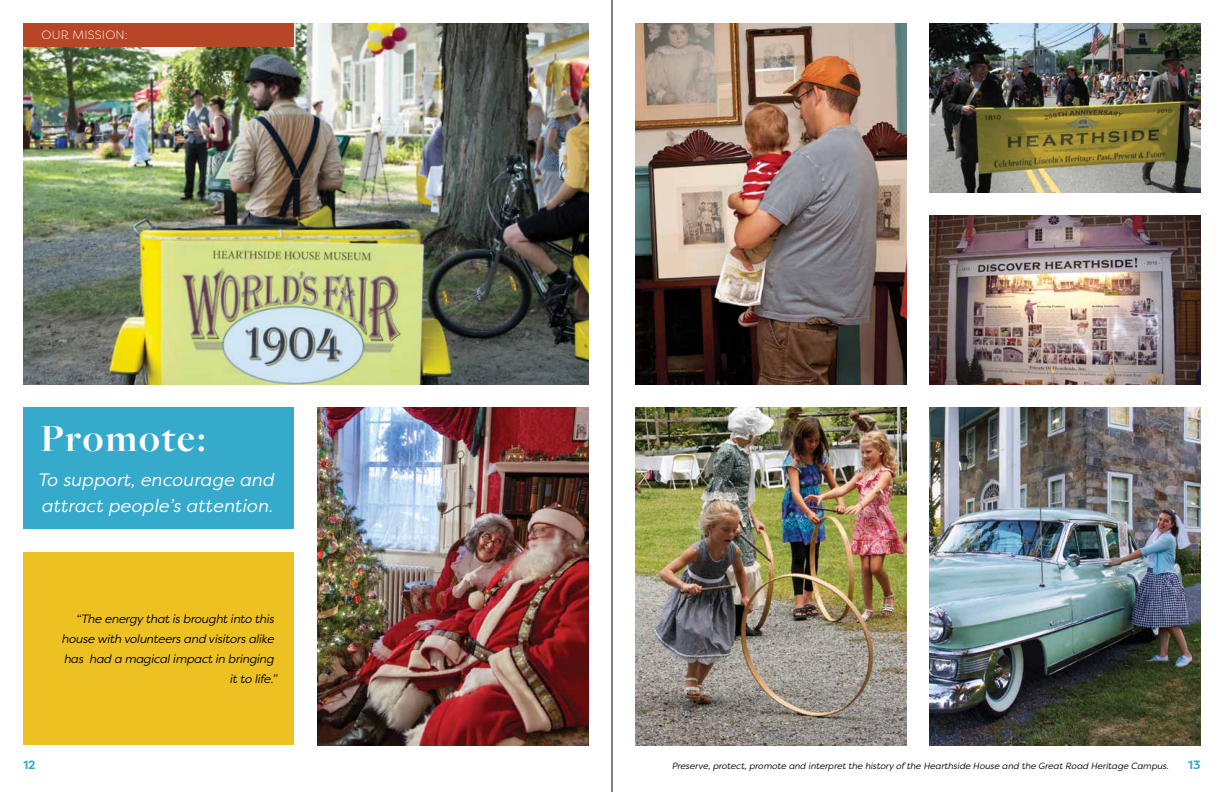
<style>
.page{position:relative;width:1224px;height:792px;background:#fff}
.page>*{position:absolute;margin:0;border:0;box-sizing:border-box;transform-origin:0 0}
.t1{font:700 40px "Freight Big Pro";letter-spacing:.04em;color:#fff}
.t2{font:italic 18px/26px "Filson Pro";letter-spacing:.01em;color:#fff}
.t3{font:italic 12px/20px "Filson Pro";letter-spacing:-.02em;color:#000;text-align:right}
.t4{font:300 12px "Filson Pro";letter-spacing:.02em;color:#fff}
.t5{font:700 12px "Filson Pro";color:#36aacb}
.t6{font:italic 9px "Filson Pro";color:#000}
</style>
<div class="page">
<div style="left:23px;top:408px;width:271px;height:121px;background:#36aacb"></div>
<img style="left:635px;top:408px;width:271px;height:337px">
<img style="left:635px;top:23px;width:271px;height:361px">
<img style="left:930px;top:408px;width:271px;height:337px">
<img style="left:23px;top:23px;width:566px;height:361px">
<img style="left:318px;top:408px;width:271px;height:337px">
<div style="left:23px;top:552px;width:271px;height:193px;background:#eec122"></div>
<img style="left:930px;top:216px;width:271px;height:168px">
<img style="left:930px;top:23px;width:271px;height:169px">
<div style="left:23px;top:23px;width:271px;height:24px;background:#b84626"></div>
<hr style="left:612px;top:0;width:1px;height:792px;background:#000">
<p class="t4" style="left:42px;top:27px;width:87px">OUR MISSION:</p>
<h1 class="t1" style="left:41px;top:412px;width:166px">Promote:</h1>
<h2 class="t2" style="left:37px;top:466px;width:238px">To support, encourage and attract people’s attention.</h2>
<p class="t3" style="left:61px;top:609px;width:217px">“The energy that is brought into this house with volunteers and visitors alike has had a magical impact in bringing it to life.”</p>
<p class="t5" style="left:23px;top:757px;width:14px">12</p>
<p class="t6" style="left:672px;top:760px;width:498px">Preserve, protect, promote and interpret the history of the Hearthside House and the Great Road Heritage Campus.</p>
<p class="t5" style="left:1188px;top:757px;width:14px">13</p>
</div>
